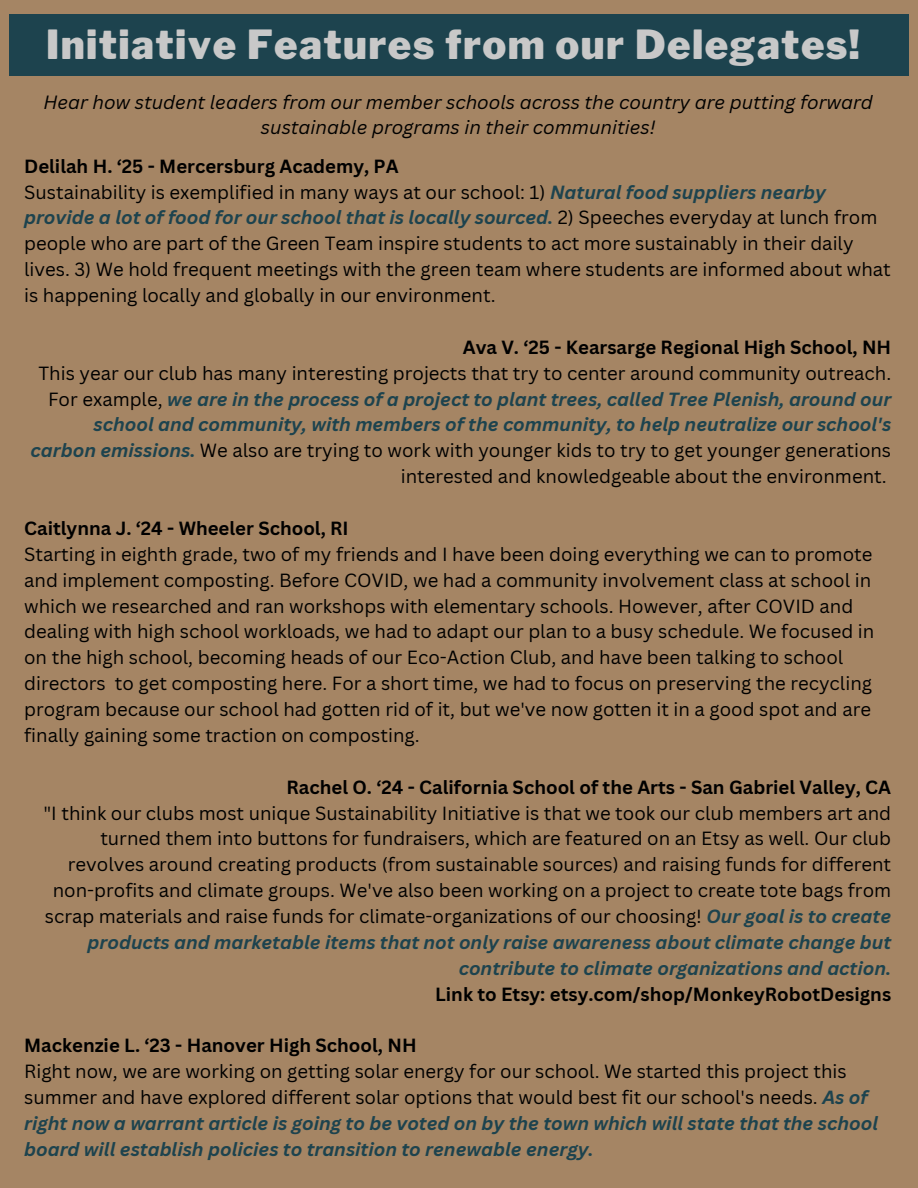
<style>
.page{position:relative;width:918px;height:1188px;background:#a58564}
.page>*{position:absolute;margin:0;border:0;box-sizing:border-box;transform-origin:0 0}
.t1{font:900 39.9px "Libre Franklin";letter-spacing:.035em;color:#c8c8c8}
.t2{font:italic 18.75px/25.2px "Canva Sans";color:#000;text-align:center}
.t3{font:18.6px/25.8px "Canva Sans";color:#000}
.t4{font:700 18.6px "Canva Sans";color:#000}
.s1{font-weight:700}
.s2{font-weight:700;font-style:italic;color:#1d434e}
</style>
<div class="page">
<div style="left:9px;top:14px;width:900px;height:61px;background:#1d434e"></div>
<h1 class="t1" style="left:46px;top:21px;width:815px">Initiative Features from our Delegates!</h1>
<p class="t2" style="left:43px;top:89px;width:831px">Hear how student leaders from our member schools across the country are putting forward sustainable programs in their communities!</p>
<p class="t3" style="left:24px;top:153px;width:868px"><span class="s1">Delilah H. ‘25 - Mercersburg Academy, PA<br></span>Sustainability is exemplified in many ways at our school: 1) <span class="s2">Natural food suppliers nearby provide a lot of food for our school that is locally sourced.</span> 2) Speeches everyday at lunch from people who are part of the Green Team inspire students to act more sustainably in their daily lives. 3) We hold frequent meetings with the green team where students are informed about what is happening locally and globally in our environment.</p>
<p class="t4" style="left:463px;top:334px;width:430px">Ava V. ‘25 - Kearsarge Regional High School, NH</p>
<p class="t3" style="left:31px;top:360px;width:862px;text-align:right">This year our club has many interesting projects that try to center around community outreach.<br>For example, <span class="s2">we are in the process of a project to plant trees, called Tree Plenish, around our school and community, with members of the community, to help neutralize our school's carbon emissions.</span> We also are trying to work with younger kids to try to get younger generations interested and knowledgeable about the environment.</p>
<p class="t4" style="left:24px;top:515px;width:326px">Caitlynna J. ‘24 - Wheeler School, RI</p>
<p class="t3" style="left:24px;top:541px;width:852px">Starting in eighth grade, two of my friends and I have been doing everything we can to promote and implement composting. Before COVID, we had a community involvement class at school in which we researched and ran workshops with elementary schools. However, after COVID and dealing with high school workloads, we had to adapt our plan to a busy schedule. We focused in on the high school, becoming heads of our Eco-Action Club, and have been talking to school directors to get composting here. For a short time, we had to focus on preserving the recycling program because our school had gotten rid of it, but we've now gotten it in a good spot and are finally gaining some traction on composting.</p>
<p class="t4" style="left:287px;top:774px;width:606px">Rachel O. ‘24 - California School of the Arts - San Gabriel Valley, CA</p>
<p class="t3" style="left:43px;top:799px;width:849px;text-align:right">"I think our clubs most unique Sustainability Initiative is that we took our club members art and turned them into buttons for fundraisers, which are featured on an Etsy as well. Our club revolves around creating products (from sustainable sources) and raising funds for different non-profits and climate groups. We've also been working on a project to create tote bags from scrap materials and raise funds for climate-organizations of our choosing! <span class="s2">Our goal is to create products and marketable items that not only raise awareness about climate change but contribute to climate organizations and action.</span></p>
<p class="t4" style="left:435px;top:981px;width:458px">Link to Etsy: etsy.com/shop/MonkeyRobotDesigns</p>
<p class="t4" style="left:24px;top:1033px;width:394px">Mackenzie L. ‘23 - Hanover High School, NH</p>
<p class="t3" style="left:24px;top:1058px;width:855px">Right now, we are working on getting solar energy for our school. We started this project this summer and have explored different solar options that would best fit our school's needs. <span class="s2">As of right now a warrant article is going to be voted on by the town which will state that the school board will establish policies to transition to renewable energy.</span></p>
</div>
